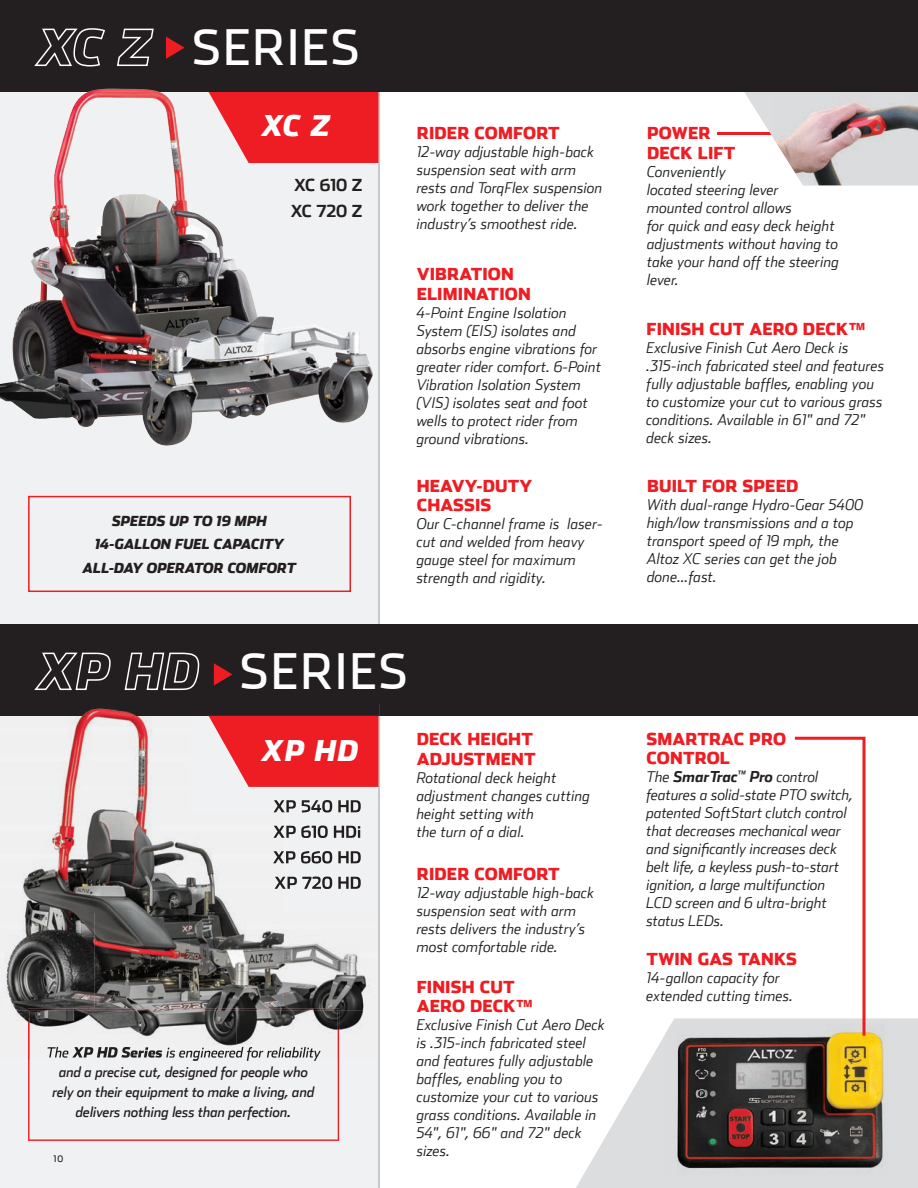
<style>
.page{position:relative;width:918px;height:1188px;background:#fff}
.page>*{position:absolute;margin:0;border:0;box-sizing:border-box;transform-origin:0 0}
.t1{font:48.75px "Stainless";letter-spacing:.04em;color:#fff}
.t2{font:italic 900 28.5px "Stainless";color:#fff}
.t3{font:900 16.5px/19.5px "Stainless";letter-spacing:.01em;color:#ee1d23}
.t4{font:700 16.5px/25.5px "Stainless";letter-spacing:-.005em;color:#231f20}
.t5{font:italic 300 15px/18px "Stainless";letter-spacing:.01em;color:#231f20}
.t6{font:italic 14.1px/19.8px "Stainless";letter-spacing:-.01em;color:#231f20;text-align:center}
.t7{font:italic 900 13.8px/23.5px "Stainless";color:#231f20;text-align:center}
.t8{font:9px "Stainless";color:#231f20}
.s1{font-weight:700}
</style>
<div class="page">
<hr style="left:718px;top:132px;width:63px;height:3px;background:#ee1d23">
<svg style="left:744px;top:92px;width:30px;height:47px"></svg>
<img style="left:774px;top:92px;width:144px;height:93px">
<div style="left:0;top:0;width:380px;height:1188px;background:#f0f1f2"></div>
<hr style="left:378px;top:92px;width:2px;height:1096px;background:#c7c8ca">
<div style="left:0;top:624px;width:918px;height:92px;background:#231f20"></div>
<svg style="left:576px;top:1018px;width:342px;height:170px;fill:#dcdddf"></svg>
<img style="left:666px;top:1024px;width:222px;height:151px">
<svg style="left:209px;top:92px;width:169px;height:71px"></svg>
<div style="left:0;top:0;width:918px;height:92px;background:#231f20"></div>
<svg style="left:34px;top:28px;width:71px;height:39px"></svg>
<svg style="left:117px;top:28px;width:37px;height:39px"></svg>
<svg style="left:166px;top:37px;width:19px;height:22px"></svg>
<img style="left:0;top:93px;width:374px;height:353px">
<div style="left:28px;top:496px;width:323px;height:96px;border:2px solid #ee1d23"></div>
<svg style="left:28px;top:1060px;width:311px;height:81px"></svg>
<img style="left:6px;top:708px;width:363px;height:352px">
<img style="left:274px;top:800px;width:87px;height:13px">
<img style="left:273px;top:826px;width:87px;height:12px">
<img style="left:273px;top:851px;width:88px;height:13px">
<img style="left:275px;top:877px;width:86px;height:12px">
<img style="left:28px;top:1009px;width:311px;height:51px">
<svg style="left:209px;top:708px;width:170px;height:79px"></svg>
<svg style="left:34px;top:652px;width:77px;height:39px"></svg>
<svg style="left:124px;top:652px;width:76px;height:39px"></svg>
<svg style="left:214px;top:663px;width:18px;height:23px"></svg>
<svg style="left:792px;top:736px;width:75px;height:303px"></svg>
<h1 class="t1" style="left:192px;top:19px;width:170px">SERIES</h1>
<h2 class="t2" style="left:262px;top:108px;width:70px">XC Z</h2>
<p class="t4" style="left:290px;top:172px;width:74px">XC 610 Z<br>XC 720 Z</p>
<p class="t7" style="left:83px;top:509px;width:215px">SPEEDS UP TO 19 MPH<br>14-GALLON FUEL CAPACITY<br>ALL-DAY OPERATOR COMFORT</p>
<p class="t3" style="left:417px;top:123px;width:145px">RIDER COMFORT</p>
<p class="t5" style="left:417px;top:143px;width:187px">12-way adjustable high-back suspension seat with arm rests and TorqFlex suspension work together to deliver the industry’s smoothest ride.</p>
<p class="t3" style="left:417px;top:264px;width:116px">VIBRATION<br>ELIMINATION</p>
<p class="t5" style="left:417px;top:303px;width:186px">4-Point Engine Isolation<br>System (EIS) isolates and absorbs engine vibrations for greater rider comfort. 6-Point<br>Vibration Isolation System (VIS) isolates seat and foot wells to protect rider from ground vibrations.</p>
<p class="t3" style="left:417px;top:475px;width:117px">HEAVY-DUTY<br>CHASSIS</p>
<p class="t5" style="left:417px;top:514px;width:188px">Our C-channel frame is laser&shy;cut and welded from heavy gauge steel for maximum strength and rigidity.</p>
<h1 class="t1" style="left:240px;top:643px;width:170px">SERIES</h1>
<p class="t3" style="left:647px;top:123px;width:90px">POWER<br>DECK LIFT</p>
<p class="t5" style="left:647px;top:162px;width:193px">Conveniently<br>located steering lever<br>mounted control allows<br>for quick and easy deck height adjustments without having to take your hand off the steering lever.</p>
<p class="t3" style="left:647px;top:319px;width:221px">FINISH CUT AERO DECK™</p>
<p class="t5" style="left:647px;top:339px;width:239px">Exclusive Finish Cut Aero Deck is .315-inch fabricated steel and features fully adjustable baffles, enabling you to customize your cut to various grass conditions. Available in 61" and 72" deck sizes.</p>
<p class="t3" style="left:647px;top:475px;width:153px">BUILT FOR SPEED</p>
<p class="t5" style="left:647px;top:495px;width:218px">With dual-range Hydro-Gear 5400 high/low transmissions and a top transport speed of 19 mph, the<br>Altoz XC series can get the job done...fast.</p>
<h2 class="t2" style="left:262px;top:733px;width:98px">XP HD</h2>
<p class="t3" style="left:647px;top:729px;width:141px">SMARTRAC PRO<br>CONTROL</p>
<p class="t5" style="left:647px;top:768px;width:208px">The <span class="s1">SmarTrac</span><sup>™</sup> <span class="s1">Pro</span> control features a solid-state PTO switch, patented SoftStart clutch control that decreases mechanical wear and significantly increases deck belt life, a keyless push-to-start ignition, a large multifunction<br>LCD screen and 6 ultra-bright status LEDs.</p>
<p class="t3" style="left:417px;top:729px;width:120px">DECK HEIGHT<br>ADJUSTMENT</p>
<p class="t5" style="left:417px;top:768px;width:175px">Rotational deck height adjustment changes cutting height setting with<br>the turn of a dial.</p>
<p class="t3" style="left:417px;top:864px;width:145px">RIDER COMFORT</p>
<p class="t5" style="left:417px;top:883px;width:179px">12-way adjustable high-back suspension seat with arm rests delivers the industry’s most comfortable ride.</p>
<p class="t3" style="left:647px;top:948px;width:152px">TWIN GAS TANKS</p>
<p class="t5" style="left:647px;top:968px;width:148px">14-gallon capacity for extended cutting times.</p>
<p class="t3" style="left:417px;top:977px;width:118px">FINISH CUT<br>AERO DECK™</p>
<p class="t5" style="left:417px;top:1016px;width:190px">Exclusive Finish Cut Aero Deck is .315-inch fabricated steel and features fully adjustable baffles, enabling you to customize your cut to various grass conditions. Available in<br>54", 61", 66" and 72" deck sizes.</p>
<p class="t6" style="left:53px;top:1062px;width:263px">and a precise cut, designed for people who rely on their equipment to make a living, and delivers nothing less than perfection.</p>
<p class="t8" style="left:53px;top:1153px;width:11px">10</p>
</div>
